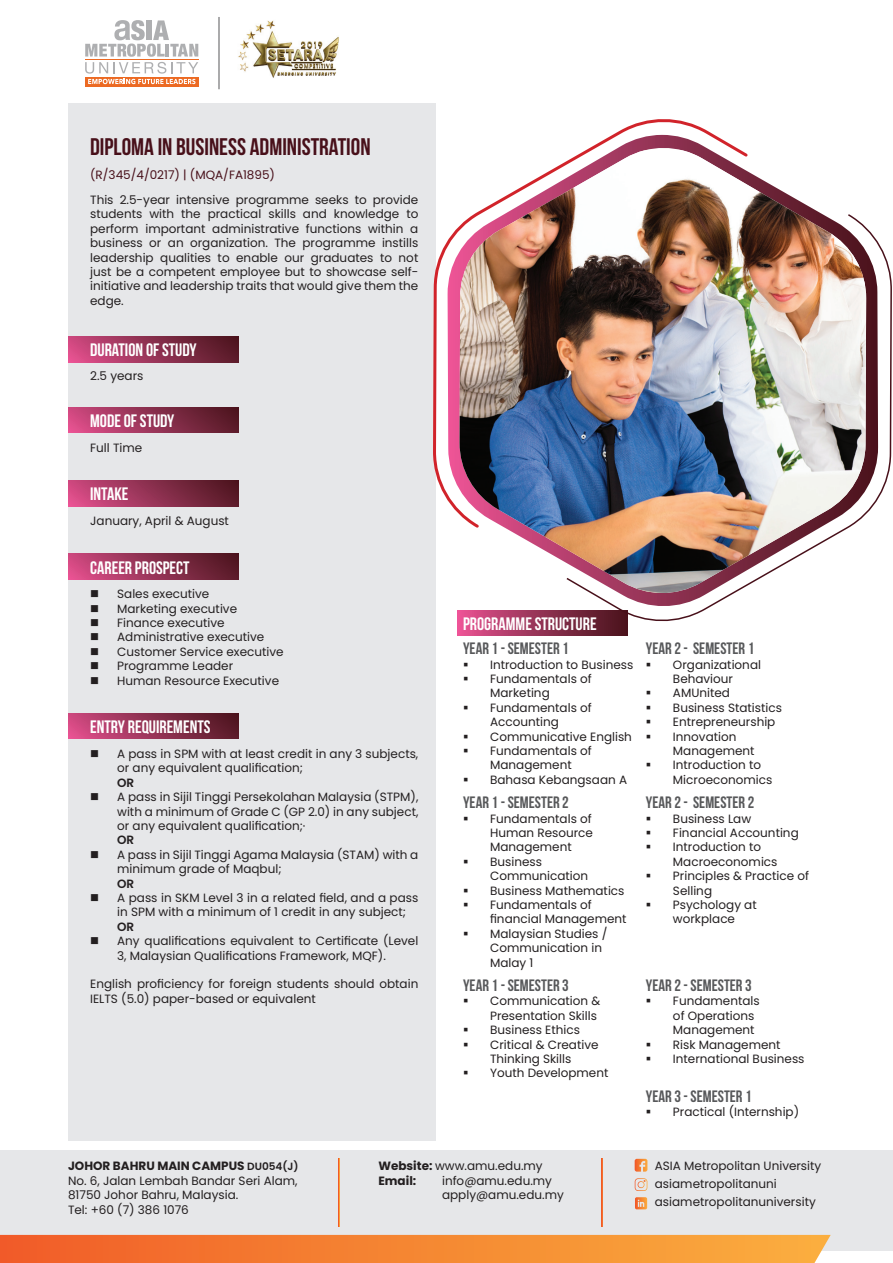
<style>
.page{position:relative;width:893px;height:1263px;background:#fff}
.page>*{position:absolute;margin:0;border:0;box-sizing:border-box;transform-origin:0 0}
.t1{font:24px "Bebas Neue";color:#48101a}
.t2{font:18px "Bebas Neue";color:#fff}
.t3{font:16.5px "Bebas Neue";color:#57585a}
.t4{font:12px/14.4px "Poppins";color:#231f20}
.t5{font:700 12px/14.4px "Poppins";color:#231f20}
.t6{font:12px "Poppins";color:#48101a}
.t7{font:600 12px "Poppins";color:#231f20}
.s1{font-weight:700}
.s2{font-weight:600;font-size:10.5px}
.s3{font-weight:400}
</style>
<div class="page">
<div style="left:69px;top:103px;width:367px;height:1038px;background:#e6e7e9"></div>
<div style="left:0;top:1150px;width:893px;height:101px;background:#e6e7e9"></div>
<svg style="left:0;top:1235px;width:831px;height:28px;background:#f58634"></svg>
<div style="left:85px;top:77px;width:113px;height:9px;background:#ec6a23"></div>
<svg style="left:85px;top:20px;width:113px;height:64px"></svg>
<img style="left:238px;top:20px;width:101px;height:58px">
<hr style="left:219px;top:17px;width:1px;height:72px;background:#57585a">
<svg style="left:635px;top:1159px;width:12px;height:12px"></svg>
<svg style="left:635px;top:1197px;width:12px;height:12px"></svg>
<svg style="left:635px;top:1178px;width:12px;height:13px"></svg>
<hr style="left:338px;top:1159px;width:1px;height:67px;background:#f15929">
<hr style="left:602px;top:1159px;width:1px;height:67px;background:#f3712c">
<div style="left:68px;top:336px;width:170px;height:26px;background:linear-gradient(to right,#d74d87,#501822)"></div>
<div style="left:68px;top:407px;width:170px;height:26px;background:linear-gradient(to right,#d84d87,#501822)"></div>
<div style="left:68px;top:480px;width:170px;height:26px;background:linear-gradient(to right,#d74d87,#501822)"></div>
<div style="left:68px;top:554px;width:170px;height:25px;background:linear-gradient(to right,#d74d86,#501821)"></div>
<div style="left:68px;top:713px;width:170px;height:26px;background:linear-gradient(to right,#d74d87,#501822)"></div>
<div style="left:458px;top:610px;width:170px;height:26px;background:linear-gradient(to right,#e55291,#441219)"></div>
<svg style="left:565px;top:242px;width:327px;height:384px"></svg>
<svg style="left:434px;top:119px;width:281px;height:380px"></svg>
<svg style="left:447px;top:135px;width:431px;height:475px"></svg>
<img style="left:459px;top:150px;width:407px;height:445px">
<p class="t1" style="left:90px;top:133px;width:282px">DIPLOMA IN BUSINESS ADMINISTRATION</p>
<p class="t6" style="left:90px;top:168px;width:186px">(R/345/4/0217) | (MQA/FA1895)</p>
<p class="t4" style="left:90px;top:193px;width:330px;text-align:justify">This 2.5-year intensive programme seeks to provide students with the practical skills and knowledge to perform important administrative functions within a business or an organization. The programme instills leadership qualities to enable our graduates to not just be a competent employee but to showcase self&shy;initiative and leadership traits that would give them the edge.</p>
<p class="t2" style="left:90px;top:340px;width:108px">DURATION OF STUDY</p>
<p class="t4" style="left:90px;top:369px;width:55px">2.5 years</p>
<p class="t2" style="left:90px;top:411px;width:86px">MODE OF STUDY</p>
<p class="t4" style="left:90px;top:440px;width:54px">Full Time</p>
<p class="t2" style="left:90px;top:484px;width:40px">INTAKE</p>
<p class="t4" style="left:90px;top:513px;width:140px">January, April &amp; August</p>
<p class="t2" style="left:90px;top:557px;width:101px">CAREER PROSPECT</p>
<p class="t4" style="left:117px;top:587px;width:94px">Sales executive</p>
<p class="t4" style="left:117px;top:601px;width:121px">Marketing executive</p>
<p class="t4" style="left:117px;top:616px;width:109px">Finance executive</p>
<p class="t4" style="left:117px;top:630px;width:149px">Administrative executive</p>
<p class="t4" style="left:117px;top:644px;width:168px">Customer Service executive</p>
<p class="t4" style="left:117px;top:659px;width:117px">Programme Leader</p>
<p class="t4" style="left:117px;top:673px;width:163px">Human Resource Executive</p>
<p class="t2" style="left:90px;top:717px;width:122px">ENTRY REQUIREMENTS</p>
<p class="t4" style="left:117px;top:747px;width:303px">A pass in SPM with at least credit in any 3 subjects, or any equivalent qualification;</p>
<p class="t7" style="left:117px;top:776px;width:19px">OR</p>
<p class="t4" style="left:117px;top:790px;width:303px;text-align:justify">A pass in Sijil Tinggi Persekolahan Malaysia (STPM), with a minimum of Grade C (GP 2.0) in any subject, or any equivalent qualification;·</p>
<p class="t7" style="left:117px;top:833px;width:19px">OR</p>
<p class="t4" style="left:117px;top:847px;width:303px">A pass in Sijil Tinggi Agama Malaysia (STAM) with a minimum grade of Maqbul;</p>
<p class="t7" style="left:117px;top:876px;width:19px">OR</p>
<p class="t4" style="left:117px;top:891px;width:303px">A pass in SKM Level 3 in a related field, and a pass in SPM with a minimum of 1 credit in any subject;</p>
<p class="t7" style="left:117px;top:920px;width:19px">OR</p>
<p class="t4" style="left:117px;top:934px;width:303px">Any qualifications equivalent to Certificate (Level<br>3, Malaysian Qualifications Framework, MQF).</p>
<p class="t4" style="left:90px;top:977px;width:330px">English proficiency for foreign students should obtain<br>IELTS (5.0) paper-based or equivalent</p>
<p class="t2" style="left:463px;top:614px;width:135px">PROGRAMME STRUCTURE</p>
<p class="t3" style="left:463px;top:639px;width:107px">YEAR 1 - SEMESTER 1</p>
<p class="t4" style="left:490px;top:657px;width:145px">Introduction to Business</p>
<p class="t4" style="left:490px;top:671px;width:103px">Fundamentals of<br>Marketing</p>
<p class="t4" style="left:490px;top:700px;width:103px">Fundamentals of<br>Accounting</p>
<p class="t4" style="left:490px;top:729px;width:143px">Communicative English</p>
<p class="t4" style="left:490px;top:743px;width:103px">Fundamentals of<br>Management</p>
<p class="t4" style="left:490px;top:772px;width:138px">Bahasa Kebangsaan A</p>
<p class="t3" style="left:463px;top:793px;width:107px">YEAR 1 - SEMESTER 2</p>
<p class="t4" style="left:490px;top:811px;width:104px;text-align:justify">Fundamentals of Human Resource Management</p>
<p class="t4" style="left:490px;top:854px;width:100px">Business<br>Communication</p>
<p class="t4" style="left:490px;top:883px;width:136px">Business Mathematics</p>
<p class="t4" style="left:490px;top:897px;width:138px">Fundamentals of financial Management</p>
<p class="t4" style="left:490px;top:926px;width:119px">Malaysian Studies /<br>Communication in<br>Malay 1</p>
<p class="t3" style="left:463px;top:976px;width:107px">YEAR 1 - SEMESTER 3</p>
<p class="t4" style="left:490px;top:994px;width:112px">Communication &amp;<br>Presentation Skills</p>
<p class="t4" style="left:490px;top:1023px;width:91px">Business Ethics</p>
<p class="t4" style="left:490px;top:1037px;width:110px">Critical &amp; Creative<br>Thinking Skills</p>
<p class="t4" style="left:490px;top:1066px;width:120px">Youth Development</p>
<p class="t3" style="left:646px;top:639px;width:110px">YEAR 2 - SEMESTER 1</p>
<p class="t4" style="left:673px;top:657px;width:90px">Organizational<br>Behaviour</p>
<p class="t4" style="left:673px;top:686px;width:59px">AMUnited</p>
<p class="t4" style="left:673px;top:700px;width:111px">Business Statistics</p>
<p class="t4" style="left:673px;top:715px;width:104px">Entrepreneurship</p>
<p class="t4" style="left:673px;top:729px;width:83px">Innovation<br>Management</p>
<p class="t4" style="left:673px;top:758px;width:101px">Introduction to<br>Microeconomics</p>
<p class="t3" style="left:646px;top:793px;width:110px">YEAR 2 - SEMESTER 2</p>
<p class="t4" style="left:673px;top:811px;width:80px">Business Law</p>
<p class="t4" style="left:673px;top:825px;width:127px">Financial Accounting</p>
<p class="t4" style="left:673px;top:840px;width:106px">Introduction to<br>Macroeconomics</p>
<p class="t4" style="left:673px;top:869px;width:138px">Principles &amp; Practice of<br>Selling</p>
<p class="t4" style="left:673px;top:897px;width:85px">Psychology at workplace</p>
<p class="t3" style="left:646px;top:976px;width:107px">YEAR 2 - SEMESTER 3</p>
<p class="t4" style="left:673px;top:994px;width:88px">Fundamentals of Operations<br>Management</p>
<p class="t4" style="left:673px;top:1037px;width:109px">Risk Management</p>
<p class="t4" style="left:673px;top:1051px;width:133px">International Business</p>
<p class="t3" style="left:646px;top:1087px;width:107px">YEAR 3 - SEMESTER 1</p>
<p class="t4" style="left:673px;top:1105px;width:128px">Practical (Internship)</p>
<p class="t4" style="left:68px;top:1159px;width:232px"><span class="s1">JOHOR BAHRU MAIN CAMPUS</span> <span class="s2">DU054(J)<br></span>No. 6, Jalan Lembah Bandar Seri Alam,<br>81750 Johor Bahru, Malaysia.<br>Tel: +60 (7) 386 1076</p>
<p class="t5" style="left:378px;top:1159px;width:166px">Website: <span class="s3">www.amu.edu.my<br></span>Email:</p>
<p class="t4" style="left:442px;top:1173px;width:123px">info@amu.edu.my apply@amu.edu.my</p>
<p class="t4" style="left:655px;top:1157px;width:168px;line-height:18px">ASIA Metropolitan University asiametropolitanuni asiametropolitanuniversity</p>
</div>
